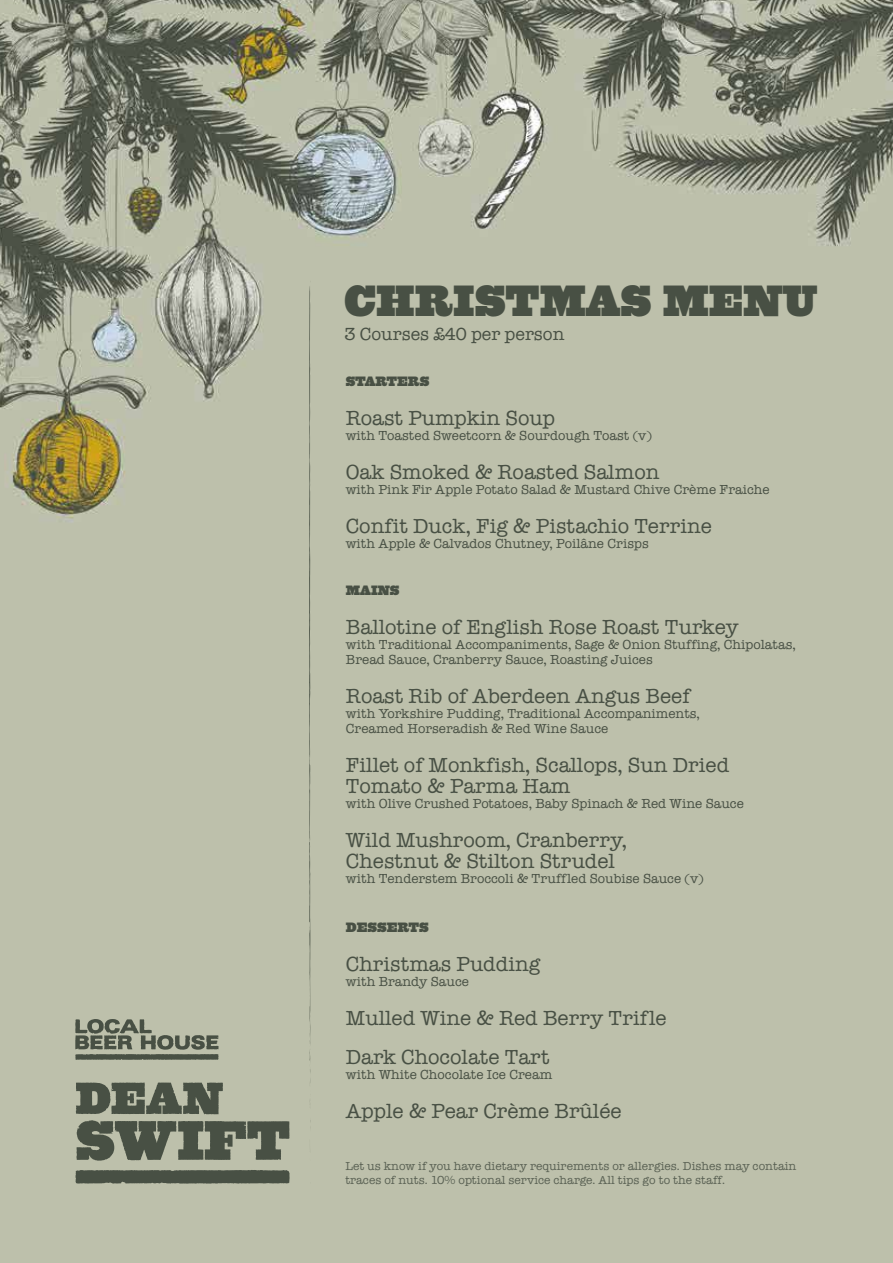
<style>
.page{position:relative;width:893px;height:1263px;background:#fff}
.page>*{position:absolute;margin:0;border:0;box-sizing:border-box;transform-origin:0 0}
.t1{font:43.5px "Spade";color:#485044}
.t2{font:500 21px/21px "American Typewriter Itc D";color:#485044}
.t3{font:500 18px "American Typewriter Itc D";color:#485044}
.t4{font:500 13.5px/15px "American Typewriter Itc D";color:#485044}
.t5{font:13.5px "Spade";color:#485044}
.t6{font:500 12px/13.5px "American Typewriter Itc D";color:#485044}
</style>
<div class="page">
<img style="left:0;top:0;width:893px;height:1263px">
<svg style="left:75px;top:1019px;width:144px;height:41px"></svg>
<svg style="left:310px;top:1117px;width:1px;height:36px"></svg>
<svg style="left:309px;top:280px;width:2px;height:829px"></svg>
<svg style="left:75px;top:1082px;width:215px;height:102px"></svg>
<h1 class="t1" style="left:344px;top:266px;width:475px">CHRISTMAS MENU</h1>
<h3 class="t3" style="left:344px;top:323px;width:222px">3 Courses £40 per person</h3>
<p class="t5" style="left:346px;top:371px;width:85px">STARTERS</p>
<h2 class="t2" style="left:346px;top:408px;width:211px">Roast Pumpkin Soup</h2>
<p class="t4" style="left:346px;top:428px;width:308px">with Toasted Sweetcorn &amp; Sourdough Toast (v)</p>
<h2 class="t2" style="left:346px;top:462px;width:315px">Oak Smoked &amp; Roasted Salmon</h2>
<p class="t4" style="left:346px;top:482px;width:425px">with Pink Fir Apple Potato Salad &amp; Mustard Chive Crème Fraiche</p>
<h2 class="t2" style="left:346px;top:516px;width:368px">Confit Duck, Fig &amp; Pistachio Terrine</h2>
<p class="t4" style="left:346px;top:536px;width:304px">with Apple &amp; Calvados Chutney, Poilâne Crisps</p>
<p class="t5" style="left:346px;top:580px;width:55px">MAINS</p>
<h2 class="t2" style="left:346px;top:616px;width:394px">Ballotine of English Rose Roast Turkey</h2>
<p class="t4" style="left:346px;top:637px;width:451px">with Traditional Accompaniments, Sage &amp; Onion Stuffing, Chipolatas,<br>Bread Sauce, Cranberry Sauce, Roasting Juices</p>
<h2 class="t2" style="left:346px;top:685px;width:346px">Roast Rib of Aberdeen Angus Beef</h2>
<p class="t4" style="left:346px;top:706px;width:355px">with Yorkshire Pudding, Traditional Accompaniments,<br>Creamed Horseradish &amp; Red Wine Sauce</p>
<h2 class="t2" style="left:346px;top:754px;width:385px">Fillet of Monkfish, Scallops, Sun Dried<br>Tomato &amp; Parma Ham</h2>
<p class="t4" style="left:346px;top:796px;width:399px">with Olive Crushed Potatoes, Baby Spinach &amp; Red Wine Sauce</p>
<h2 class="t2" style="left:346px;top:829px;width:282px">Wild Mushroom, Cranberry,<br>Chestnut &amp; Stilton Strudel</h2>
<p class="t4" style="left:346px;top:871px;width:359px">with Tenderstem Broccoli &amp; Truffled Soubise Sauce (v)</p>
<p class="t5" style="left:346px;top:916px;width:84px">DESSERTS</p>
<h2 class="t2" style="left:346px;top:953px;width:196px">Christmas Pudding</h2>
<p class="t4" style="left:346px;top:973px;width:125px">with Brandy Sauce</p>
<h2 class="t2" style="left:346px;top:998px;width:322px;line-height:39px">Mulled Wine &amp; Red Berry Trifle<br>Dark Chocolate Tart</h2>
<p class="t4" style="left:346px;top:1066px;width:208px">with White Chocolate Ice Cream</p>
<h2 class="t2" style="left:346px;top:1100px;width:277px">Apple &amp; Pear Crème Brûlée</h2>
<p class="t6" style="left:345px;top:1159px;width:453px">Let us know if you have dietary requirements or allergies. Dishes may contain traces of nuts. 10% optional service charge. All tips go to the staff.</p>
</div>
